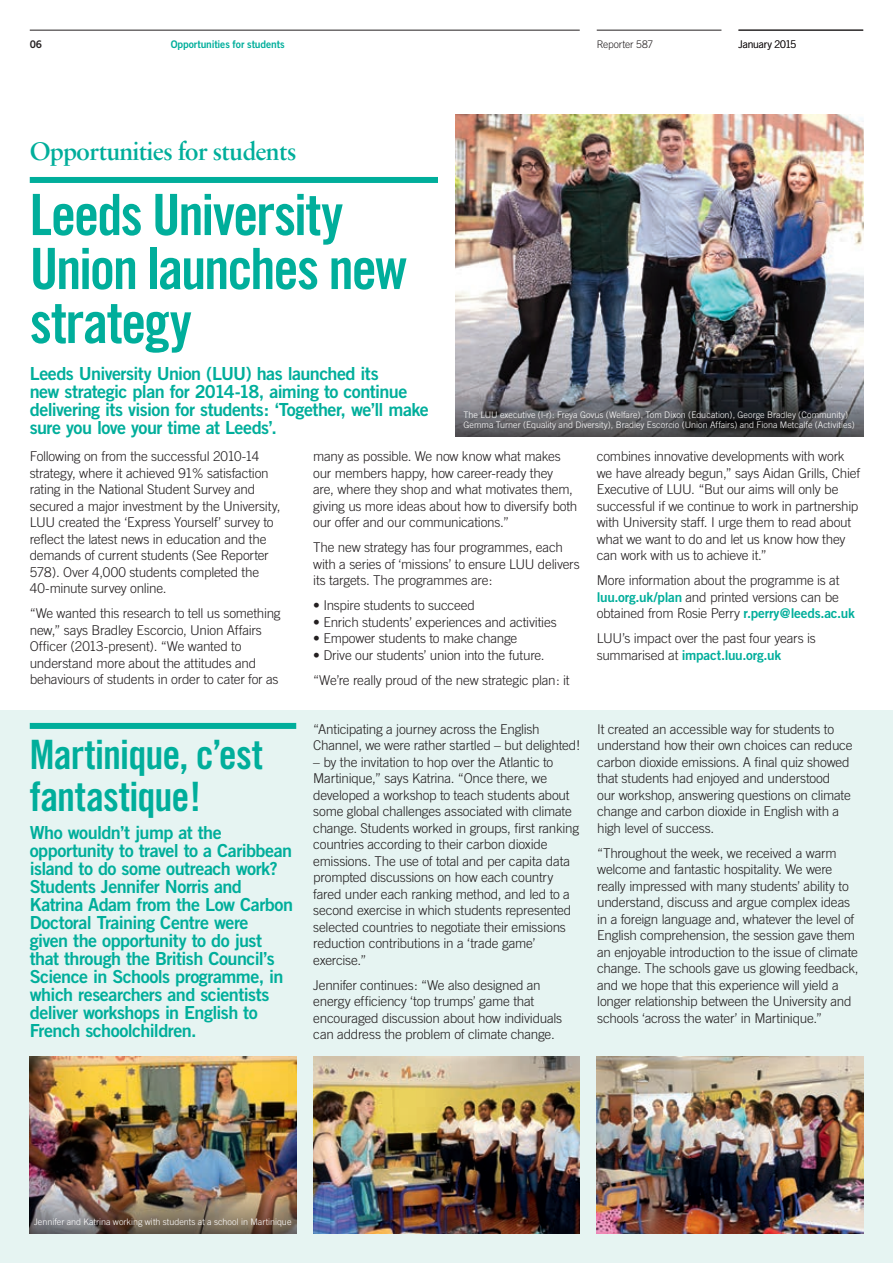
<style>
.page{position:relative;width:893px;height:1263px;background:#fff}
.page>*{position:absolute;margin:0;border:0;box-sizing:border-box;transform-origin:0 0}
.t1{font:57px/54px "Trade Gothic Bold Cond Twenty";letter-spacing:-.035em;color:#00ae9b}
.t2{font:40.5px/42px "Trade Gothic Bold Cond Twenty";letter-spacing:-.02em;color:#00ae9b}
.t3{font:27px "Sabon Semi Bold PL";letter-spacing:-.03em;color:#00ae9b}
.t4{font:18px/18px "Trade Gothic Bold Two";letter-spacing:-.03em;color:#00ae9b}
.t5{font:300 13.5px/16.5px "Trade Gothic";letter-spacing:-.015em;color:#231f20}
.t6{font:13.5px "Trade Gothic Bold Two";letter-spacing:-.02em;color:#00ae9b}
.t7{font:10.5px "Trade Gothic Bold Two";letter-spacing:-.015em;color:#00ae9b}
.t8{font:300 10.5px "Trade Gothic";letter-spacing:-.015em;color:#231f20}
.t9{font:10.5px "Trade Gothic Bold Two";color:#231f20}
.t10{font:300 9px/10.5px "Trade Gothic";letter-spacing:.005em;color:#fff}
.s1{font-family:"Trade Gothic Bold Two";font-weight:400;color:#00ae9b}
.s2{font-family:"Trade Gothic";font-weight:300;color:#231f20}
</style>
<div class="page">
<hr style="left:30px;top:30px;width:550px;height:1px;background:#231f20">
<hr style="left:597px;top:30px;width:124px;height:1px;background:#231f20">
<hr style="left:738px;top:30px;width:125px;height:1px;background:#231f20">
<img style="left:455px;top:114px;width:409px;height:263px">
<div style="left:30px;top:177px;width:408px;height:6px;background:#00ae9b"></div>
<div style="left:0;top:710px;width:893px;height:553px;background:#e6f4f2"></div>
<div style="left:30px;top:723px;width:266px;height:6px;background:#00ae9b"></div>
<img style="left:30px;top:1057px;width:266px;height:116px">
<img style="left:313px;top:1057px;width:267px;height:176px">
<img style="left:597px;top:1057px;width:266px;height:176px">
<img style="left:30px;top:1173px;width:266px;height:60px">
<svg style="left:455px;top:377px;width:409px;height:60px;background:#58595e"></svg>
<p class="t9" style="left:30px;top:37px;width:14px">06</p>
<p class="t7" style="left:171px;top:37px;width:115px">Opportunities for students</p>
<p class="t8" style="left:597px;top:38px;width:58px">Reporter 587</p>
<p class="t8" style="left:738px;top:38px;width:59px">January 2015</p>
<h3 class="t3" style="left:30px;top:135px;width:268px">Opportunities for students</h3>
<h1 class="t1" style="left:30px;top:187px;width:379px">Leeds University<br>Union launches new strategy</h1>
<h3 class="t4" style="left:30px;top:364px;width:400px">Leeds University Union (LUU) has launched its<br>new strategic plan for 2014-18, aiming to continue delivering its vision for students: ‘Together, we’ll make sure you love your time at Leeds’.</h3>
<p class="t5" style="left:30px;top:448px;width:252px">Following on from the successful 2010-14 strategy, where it achieved 91% satisfaction rating in the National Student Survey and secured a major investment by the University, LUU created the ‘Express Yourself’ survey to reflect the latest news in education and the demands of current students (See Reporter 578). Over 4,000 students completed the 40-minute survey online.</p>
<p class="t5" style="left:30px;top:605px;width:252px">“We wanted this research to tell us something new,” says Bradley Escorcio, Union Affairs Officer (2013-present). “We wanted to understand more about the attitudes and behaviours of students in order to cater for as</p>
<p class="t10" style="left:463px;top:409px;width:393px">The LUU executive (l-r): Freya Govus (Welfare), Tom Dixon (Education), George Bradley (Community)<br>Gemma Turner (Equality and Diversity), Bradley Escorcio (Union Affairs) and Fiona Metcalfe (Activities)</p>
<p class="t5" style="left:597px;top:448px;width:265px">combines innovative developments with work we have already begun,” says Aidan Grills, Chief Executive of LUU. “But our aims will only be successful if we continue to work in partnership with University staff. I urge them to read about what we want to do and let us know how they can work with us to achieve it.”</p>
<p class="t5" style="left:597px;top:572px;width:260px">More information about the programme is at <span class="s1">luu.org.uk/plan</span> and printed versions can be obtained from Rosie Perry <span class="s1">r.perry@leeds.ac.uk</span></p>
<p class="t5" style="left:597px;top:630px;width:220px">LUU’s impact over the past four years is</p>
<p class="t6" style="left:597px;top:647px;width:186px"><span class="s2">summarised at</span> impact.luu.org.uk</p>
<p class="t5" style="left:313px;top:448px;width:266px">many as possible. We now know what makes our members happy, how career-ready they<br>are, where they shop and what motivates them, giving us more ideas about how to diversify both our offer and our communications.”</p>
<p class="t5" style="left:313px;top:539px;width:268px">The new strategy has four programmes, each with a series of ‘missions’ to ensure LUU delivers its targets. The programmes are:</p>
<p class="t5" style="left:313px;top:597px;width:163px">• Inspire students to succeed</p>
<p class="t5" style="left:313px;top:614px;width:245px">• Enrich students’ experiences and activities</p>
<p class="t5" style="left:313px;top:630px;width:206px">• Empower students to make change</p>
<p class="t5" style="left:313px;top:642px;width:258px;line-height:25px">• Drive our students’ union into the future. “We’re really proud of the new strategic plan: it</p>
<h2 class="t2" style="left:30px;top:733px;width:235px">Martinique, c’est fantastique!</h2>
<p class="t4" style="left:30px;top:823px;width:265px">Who wouldn’t jump at the opportunity to travel to a Caribbean island to do some outreach work?<br>Students Jennifer Norris and<br>Katrina Adam from the Low Carbon<br>Doctoral Training Centre were<br>given the opportunity to do just that through the British Council’s<br>Science in Schools programme, in which researchers and scientists deliver workshops in English to<br>French schoolchildren.</p>
<p class="t5" style="left:313px;top:720px;width:268px">“Anticipating a journey across the English<br>Channel, we were rather startled – but delighted!</p>
<p class="t5" style="left:313px;top:753px;width:267px">– by the invitation to hop over the Atlantic to Martinique,” says Katrina. “Once there, we developed a workshop to teach students about some global challenges associated with climate change. Students worked in groups, first ranking countries according to their carbon dioxide emissions. The use of total and per capita data prompted discussions on how each country fared under each ranking method, and led to a second exercise in which students represented selected countries to negotiate their emissions reduction contributions in a ‘trade game’ exercise.”</p>
<p class="t5" style="left:313px;top:976px;width:250px">Jennifer continues: “We also designed an energy efficiency ‘top trumps’ game that encouraged discussion about how individuals can address the problem of climate change.</p>
<p class="t5" style="left:597px;top:720px;width:257px">It created an accessible way for students to understand how their own choices can reduce carbon dioxide emissions. A final quiz showed that students had enjoyed and understood<br>our workshop, answering questions on climate change and carbon dioxide in English with a high level of success.</p>
<p class="t5" style="left:597px;top:844px;width:263px">“Throughout the week, we received a warm welcome and fantastic hospitality. We were really impressed with many students’ ability to understand, discuss and argue complex ideas in a foreign language and, whatever the level of English comprehension, the session gave them an enjoyable introduction to the issue of climate change. The schools gave us glowing feedback, and we hope that this experience will yield a longer relationship between the University and schools ‘across the water’ in Martinique.”</p>
<p class="t10" style="left:34px;top:1216px;width:259px">Jennifer and Katrina working with students at a school in Martinique</p>
</div>
